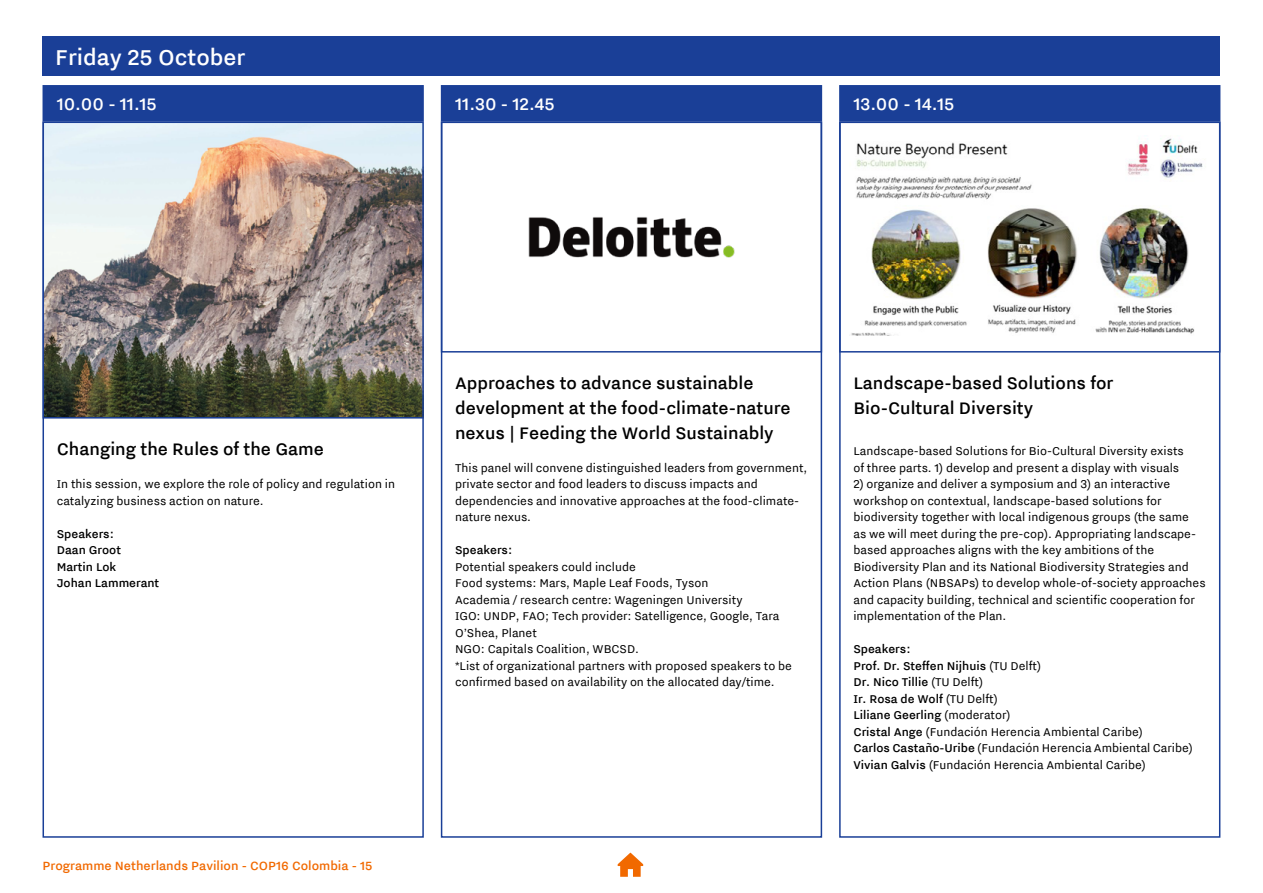
<style>
.page{position:relative;width:1263px;height:893px;background:#fff}
.page>*{position:absolute;margin:0;border:0;box-sizing:border-box;transform-origin:0 0}
._1__date_-_white{font:500 27px "NL Nitti Grotesk";color:#fff}
._2__heading_-_blue{font:500 21px/24.8px "NL Nitti Grotesk";color:#000}
._1__time_-_white{font:500 21px "NL Nitti Grotesk";color:#fff}
.t1{font:500 15px "NL Nitti Grotesk";color:#f16900}
._3__summery{font:14.25px/16.5px "NL Nitti Grotesk";color:#000}
._4__names{font:14.25px/16.5px "NL Nitti Grotesk";color:#000}
._4__names-2{font:500 14.25px "NL Nitti Grotesk";color:#000}
.s1{font-weight:400}
.s2{font-weight:500}
</style>
<div class="page">
<svg style="left:618px;top:853px;width:25px;height:24px"></svg>
<div style="left:43px;top:86px;width:380px;height:35px;background:#1a3f97"></div>
<div style="left:43px;top:85px;width:381px;height:37px;border:2px solid #1a3f97"></div>
<div style="left:442px;top:86px;width:379px;height:35px;background:#1a3f97"></div>
<div style="left:441px;top:85px;width:381px;height:37px;border:2px solid #1a3f97"></div>
<img style="left:46px;top:125px;width:375px;height:291px">
<div style="left:43px;top:122px;width:381px;height:297px;border:2px solid #1a3f97"></div>
<img style="left:528px;top:217px;width:207px;height:41px">
<div style="left:441px;top:122px;width:381px;height:231px;border:2px solid #1a3f97"></div>
<img style="left:851px;top:138px;width:352px;height:197px">
<div style="left:839px;top:122px;width:381px;height:231px;border:2px solid #1a3f97"></div>
<div style="left:840px;top:86px;width:380px;height:35px;background:#1a3f97"></div>
<div style="left:839px;top:85px;width:381px;height:37px;border:2px solid #1a3f97"></div>
<div style="left:43px;top:36px;width:1177px;height:40px;background:#1a3f97"></div>
<p class="_1__date_-_white" style="left:55px;top:42px;width:192px">Friday 25 October</p>
<p class="_1__time_-_white" style="left:57px;top:92px;width:101px">10.00 - 11.15</p>
<p class="_1__time_-_white" style="left:455px;top:92px;width:101px">11.30 - 12.45</p>
<p class="_1__time_-_white" style="left:853px;top:92px;width:102px">13.00 - 14.15</p>
<p class="_2__heading_-_blue" style="left:57px;top:436px;width:269px">Changing the Rules of the Game</p>
<p class="_3__summery" style="left:57px;top:475px;width:340px">In this session, we explore the role of policy and regulation in catalyzing business action on nature.</p>
<p class="_4__names-2" style="left:57px;top:525px;width:59px">Speakers:</p>
<p class="_4__names-2" style="left:57px;top:542px;width:66px">Daan Groot</p>
<p class="_4__names-2" style="left:57px;top:558px;width:61px">Martin Lok</p>
<p class="_4__names-2" style="left:57px;top:575px;width:104px">Johan Lammerant</p>
<p class="t1" style="left:43px;top:857px;width:331px">Programme Netherlands Pavilion - COP16 Colombia - 15</p>
<p class="_2__heading_-_blue" style="left:455px;top:370px;width:337px">Approaches to advance sustainable development at the food-climate-nature nexus | Feeding the World Sustainably</p>
<p class="_3__summery" style="left:455px;top:459px;width:354px">This panel will convene distinguished leaders from government, private sector and food leaders to discuss impacts and dependencies and innovative approaches at the food-climate&shy;nature nexus.</p>
<p class="_4__names-2" style="left:455px;top:542px;width:59px">Speakers:</p>
<p class="_4__names" style="left:455px;top:558px;width:182px">Potential speakers could include</p>
<p class="_4__names" style="left:455px;top:574px;width:255px">Food systems: Mars, Maple Leaf Foods, Tyson</p>
<p class="_4__names" style="left:455px;top:591px;width:289px">Academia / research centre: Wageningen University</p>
<p class="_4__names" style="left:455px;top:607px;width:326px">IGO: UNDP, FAO; Tech provider: Satelligence, Google, Tara<br>O’Shea, Planet</p>
<p class="_4__names" style="left:455px;top:640px;width:185px">NGO: Capitals Coalition, WBCSD.</p>
<p class="_4__names" style="left:455px;top:657px;width:338px">*List of organizational partners with proposed speakers to be confirmed based on availability on the allocated day/time.</p>
<p class="_2__heading_-_blue" style="left:853px;top:370px;width:261px">Landscape-based Solutions for<br>Bio-Cultural Diversity</p>
<p class="_3__summery" style="left:853px;top:442px;width:332px">Landscape-based Solutions for Bio-Cultural Diversity exists of three parts. 1) develop and present a display with visuals</p>
<p class="_3__summery" style="left:853px;top:475px;width:354px">2) organize and deliver a symposium and 3) an interactive workshop on contextual, landscape-based solutions for biodiversity together with local indigenous groups (the same<br>as we will meet during the pre-cop). Appropriating landscape&shy;based approaches aligns with the key ambitions of the Biodiversity Plan and its National Biodiversity Strategies and Action Plans (NBSAPs) to develop whole-of-society approaches and capacity building, technical and scientific cooperation for implementation of the Plan.</p>
<p class="_4__names-2" style="left:853px;top:641px;width:59px">Speakers:</p>
<p class="_4__names-2" style="left:853px;top:657px;width:189px">Prof. Dr. Steffen Nijhuis <span class="s1">(TU Delft)</span></p>
<p class="_4__names-2" style="left:853px;top:674px;width:131px">Dr. Nico Tillie <span class="s1">(TU Delft)</span></p>
<p class="_4__names-2" style="left:853px;top:690px;width:146px">Ir. Rosa de Wolf <span class="s1">(TU Delft)</span></p>
<p class="_4__names-2" style="left:853px;top:707px;width:159px">Liliane Geerling <span class="s1">(moderator)</span></p>
<p class="_4__names" style="left:853px;top:723px;width:291px"><span class="s2">Cristal Ange</span> (Fundación Herencia Ambiental Caribe)</p>
<p class="_4__names" style="left:853px;top:739px;width:341px"><span class="s2">Carlos Castaño-Uribe</span> (Fundación Herencia Ambiental Caribe)</p>
<p class="_4__names" style="left:853px;top:756px;width:294px"><span class="s2">Vivian Galvis</span> (Fundación Herencia Ambiental Caribe)</p>
</div>
